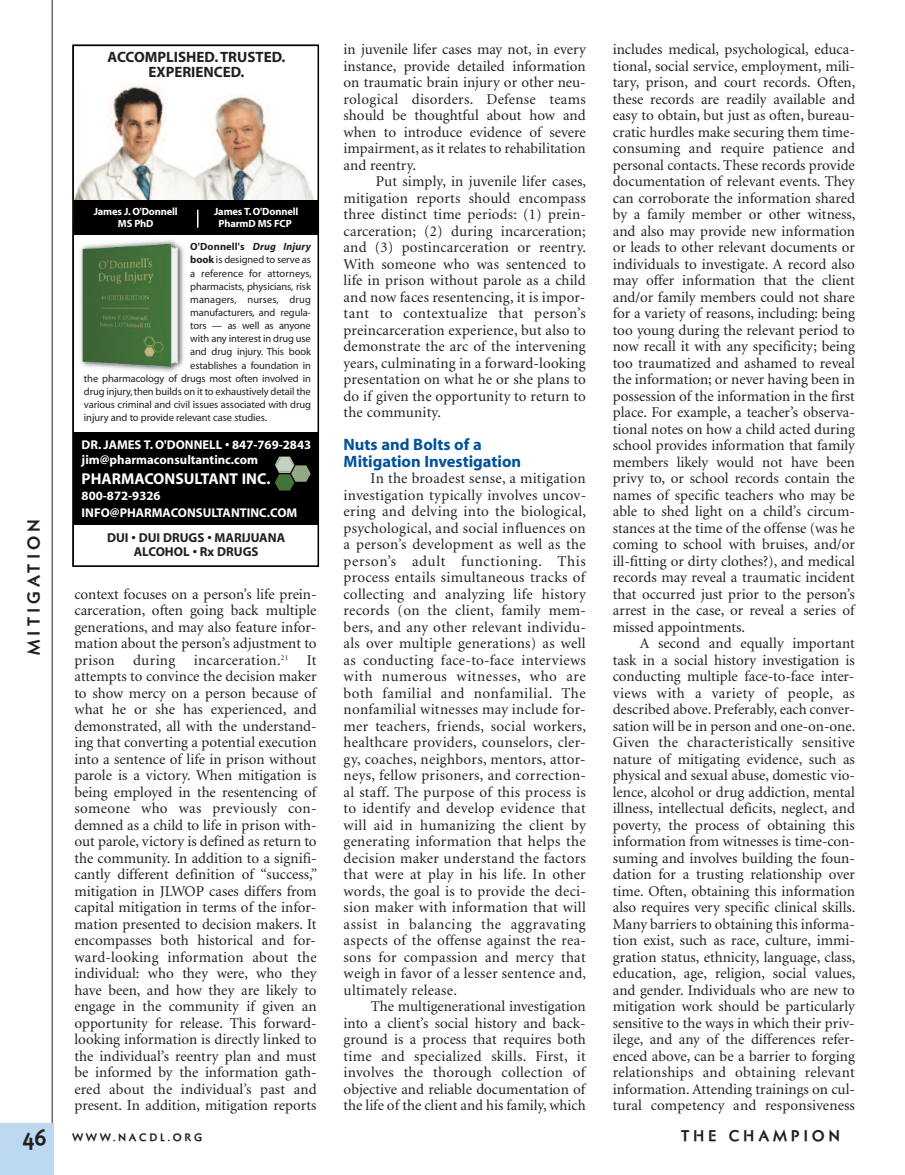
<style>
.page{position:relative;width:905px;height:1175px;background:#fff}
.page>*{position:absolute;margin:0;border:0;box-sizing:border-box;transform-origin:0 0}
.t1{font:700 16.5px/16.5px "Myriad";color:#01529b}
.t2{font:700 16.5px "Naniara";letter-spacing:.25em;color:#231f20}
.t3{font:700 15.75px "Myriad";color:#fff}
.t4{font:15px/16.5px "Minion";color:#231f20;text-align:justify}
.t5{font:700 15px/15px "Myriad";color:#231f20;text-align:center}
.t6{font:700 15px "Naniara";letter-spacing:.25em;color:#231f20}
.t7{font:700 12.9px/14.7px "Myriad";color:#231f20;text-align:center}
.t8{font:700 12.75px/14.2px "Myriad";color:#fff}
.t9{font:10.5px "Myriad";letter-spacing:-.01em;color:#231f20}
.t10{font:700 10.5px/12.6px "Myriad";letter-spacing:-.015em;color:#fff;text-align:center}
.t11{font:10.5px "Myriad";letter-spacing:.01em;color:#231f20}
.t12{font:700 10.5px "Myriad";letter-spacing:.01em;color:#231f20}
.t13{font:700 10.5px "Naniara";letter-spacing:.25em;color:#231f20}
.s1{font-style:italic}
.s2{font-weight:700}
.s3{font-size:21px}
</style>
<div class="page">
<svg style="left:51px;top:0;width:2px;height:1123px;background:#908e8f"></svg>
<div style="left:0;top:1123px;width:54px;height:51px;background:#bcd9f1"></div>
<img style="left:75px;top:84px;width:241px;height:117px">
<div style="left:72px;top:45px;width:247px;height:522px;border:2px solid #000"></div>
<div style="left:74px;top:201px;width:244px;height:34px;background:#000"></div>
<div style="left:74px;top:433px;width:244px;height:92px;background:#000"></div>
<svg style="left:275px;top:456px;width:36px;height:35px"></svg>
<svg style="left:197px;top:210px;width:1px;height:18px"></svg>
<img style="left:74px;top:235px;width:110px;height:145px">
<img style="left:82px;top:242px;width:99px;height:128px">
<p class="t2" style="left:28px;top:655px;width:138px;rotate:-90deg">MITIGATION</p>
<p class="t5" style="left:108px;top:51px;width:179px">ACCOMPLISHED.TRUSTED.<br>EXPERIENCED.</p>
<p class="t10" style="left:94px;top:206px;width:85px">James J.O'Donnell<br>MS PhD</p>
<p class="t10" style="left:214px;top:206px;width:86px">James T.O'Donnell<br>PharmD MS FCP</p>
<p class="t12" style="left:190px;top:243px;width:122px">O'Donnell's <span class="s1">Drug Injury</span></p>
<p class="t9" style="left:190px;top:256px;width:122px"><span class="s2">book</span> is designed to serve as</p>
<p class="t11" style="left:190px;top:269px;width:123px">a reference for attorneys,</p>
<p class="t9" style="left:190px;top:282px;width:122px">pharmacists, physicians, risk</p>
<p class="t11" style="left:190px;top:295px;width:122px">managers, nurses, drug</p>
<p class="t9" style="left:190px;top:308px;width:122px">manufacturers, and regula-</p>
<p class="t9" style="left:190px;top:322px;width:122px">tors — as well as anyone</p>
<p class="t9" style="left:190px;top:335px;width:122px">with any interest in drug use</p>
<p class="t9" style="left:190px;top:348px;width:122px">and drug injury. This book</p>
<p class="t9" style="left:190px;top:361px;width:122px">establishes a foundation in</p>
<p class="t9" style="left:84px;top:374px;width:228px">the pharmacology of drugs most often involved in</p>
<p class="t9" style="left:84px;top:387px;width:228px">drug injury,then builds on it to exhaustively detail the</p>
<p class="t9" style="left:84px;top:400px;width:228px">various criminal and civil issues associated with drug</p>
<p class="t9" style="left:84px;top:413px;width:184px">injury and to provide relevant case studies.</p>
<p class="t8" style="left:82px;top:439px;width:231px">DR. JAMES T. O'DONNELL • 847-769-2843 jim@pharmaconsultantinc.com</p>
<p class="t3" style="left:82px;top:473px;width:190px">PHARMACONSULTANT INC.</p>
<p class="t8" style="left:82px;top:489px;width:217px;line-height:16.5px">800-872-9326<br>INFO@PHARMACONSULTANTINC.COM</p>
<p class="t7" style="left:107px;top:531px;width:180px">DUI • DUI DRUGS • MARIJUANA<br>ALCOHOL • Rx DRUGS</p>
<p class="t4" style="left:74px;top:587px;width:244px">context focuses on a person’s life prein&shy;carceration, often going back multiple generations, and may also feature infor&shy;mation about the person’s adjustment to prison during incarceration.<sup>21</sup> It attempts to convince the decision maker to show mercy on a person because of what he or she has experienced, and demonstrated, all with the understand&shy;ing that converting a potential execution into a sentence of life in prison without parole is a victory. When mitigation is being employed in the resentencing of someone who was previously con&shy;demned as a child to life in prison with&shy;out parole, victory is defined as return to the community. In addition to a signifi&shy;cantly different definition of “success,” mitigation in JLWOP cases differs from capital mitigation in terms of the infor&shy;mation presented to decision makers. It encompasses both historical and for&shy;ward-looking information about the individual: who they were, who they have been, and how they are likely to engage in the community if given an opportunity for release. This forward&shy;looking information is directly linked to the individual’s reentry plan and must be informed by the information gath&shy;ered about the individual’s past and present. In addition, mitigation reports</p>
<p class="t4" style="left:343px;top:42px;width:244px">in juvenile lifer cases may not, in every instance, provide detailed information on traumatic brain injury or other neu&shy;rological disorders. Defense teams should be thoughtful about how and when to introduce evidence of severe impairment, as it relates to rehabilitation and reentry.</p>
<p class="t4" style="left:343px;top:174px;width:244px;text-indent:32px">Put simply, in juvenile lifer cases, mitigation reports should encompass three distinct time periods: (1) prein&shy;carceration; (2) during incarceration; and (3) postincarceration or reentry.<br>With someone who was sentenced to life in prison without parole as a child and now faces resentencing, it is impor&shy;tant to contextualize that person’s preincarceration experience, but also to demonstrate the arc of the intervening years, culminating in a forward-looking presentation on what he or she plans to do if given the opportunity to return to the community.</p>
<p class="t1" style="left:343px;top:438px;width:179px">Nuts and Bolts of a<br>Mitigation Investigation</p>
<p class="t4" style="left:343px;top:471px;width:244px;text-indent:27px">In the broadest sense, a mitigation investigation typically involves uncov&shy;ering and delving into the biological, psychological, and social influences on a person’s development as well as the person’s adult functioning. This process entails simultaneous tracks of collecting and analyzing life history records (on the client, family mem&shy;bers, and any other relevant individu&shy;als over multiple generations) as well as conducting face-to-face interviews with numerous witnesses, who are both familial and nonfamilial. The nonfamilial witnesses may include for&shy;mer teachers, friends, social workers, healthcare providers, counselors, cler&shy;gy, coaches, neighbors, mentors, attor&shy;neys, fellow prisoners, and correction&shy;al staff. The purpose of this process is to identify and develop evidence that will aid in humanizing the client by generating information that helps the decision maker understand the factors that were at play in his life. In other words, the goal is to provide the deci&shy;sion maker with information that will assist in balancing the aggravating aspects of the offense against the rea&shy;sons for compassion and mercy that weigh in favor of a lesser sentence and, ultimately release.</p>
<p class="t4" style="left:343px;top:999px;width:244px;text-indent:27px">The multigenerational investigation into a client’s social history and back&shy;ground is a process that requires both time and specialized skills. First, it involves the thorough collection of objective and reliable documentation of the life of the client and his family, which</p>
<p class="t4" style="left:612px;top:42px;width:244px">includes medical, psychological, educa&shy;tional, social service, employment, mili&shy;tary, prison, and court records. Often, these records are readily available and easy to obtain, but just as often, bureau&shy;cratic hurdles make securing them time&shy;consuming and require patience and personal contacts. These records provide documentation of relevant events. They can corroborate the information shared by a family member or other witness, and also may provide new information or leads to other relevant documents or individuals to investigate. A record also may offer information that the client and/or family members could not share for a variety of reasons, including: being too young during the relevant period to now recall it with any specificity; being too traumatized and ashamed to reveal the information; or never having been in possession of the information in the first place. For example, a teacher’s observa&shy;tional notes on how a child acted during school provides information that family members likely would not have been privy to, or school records contain the names of specific teachers who may be able to shed light on a child’s circum&shy;stances at the time of the offense (was he coming to school with bruises, and/or ill-fitting or dirty clothes?), and medical records may reveal a traumatic incident that occurred just prior to the person’s arrest in the case, or reveal a series of missed appointments.</p>
<p class="t4" style="left:612px;top:636px;width:244px;text-indent:27px">A second and equally important task in a social history investigation is conducting multiple face-to-face inter&shy;views with a variety of people, as described above. Preferably, each conver&shy;sation will be in person and one-on-one.<br>Given the characteristically sensitive nature of mitigating evidence, such as physical and sexual abuse, domestic vio&shy;lence, alcohol or drug addiction, mental illness, intellectual deficits, neglect, and poverty, the process of obtaining this information from witnesses is time-con&shy;suming and involves building the foun&shy;dation for a trusting relationship over time. Often, obtaining this information also requires very specific clinical skills.<br>Many barriers to obtaining this informa&shy;tion exist, such as race, culture, immi&shy;gration status, ethnicity, language, class, education, age, religion, social values, and gender. Individuals who are new to mitigation work should be particularly sensitive to the ways in which their priv&shy;ilege, and any of the differences refer&shy;enced above, can be a barrier to forging relationships and obtaining relevant information. Attending trainings on cul&shy;tural competency and responsiveness</p>
<p class="t13" style="left:22px;top:1133px;width:181px"><span class="s3">46</span> WWW.NACDL.ORG</p>
<p class="t6" style="left:681px;top:1130px;width:160px">THE CHAMPION</p>
</div>
